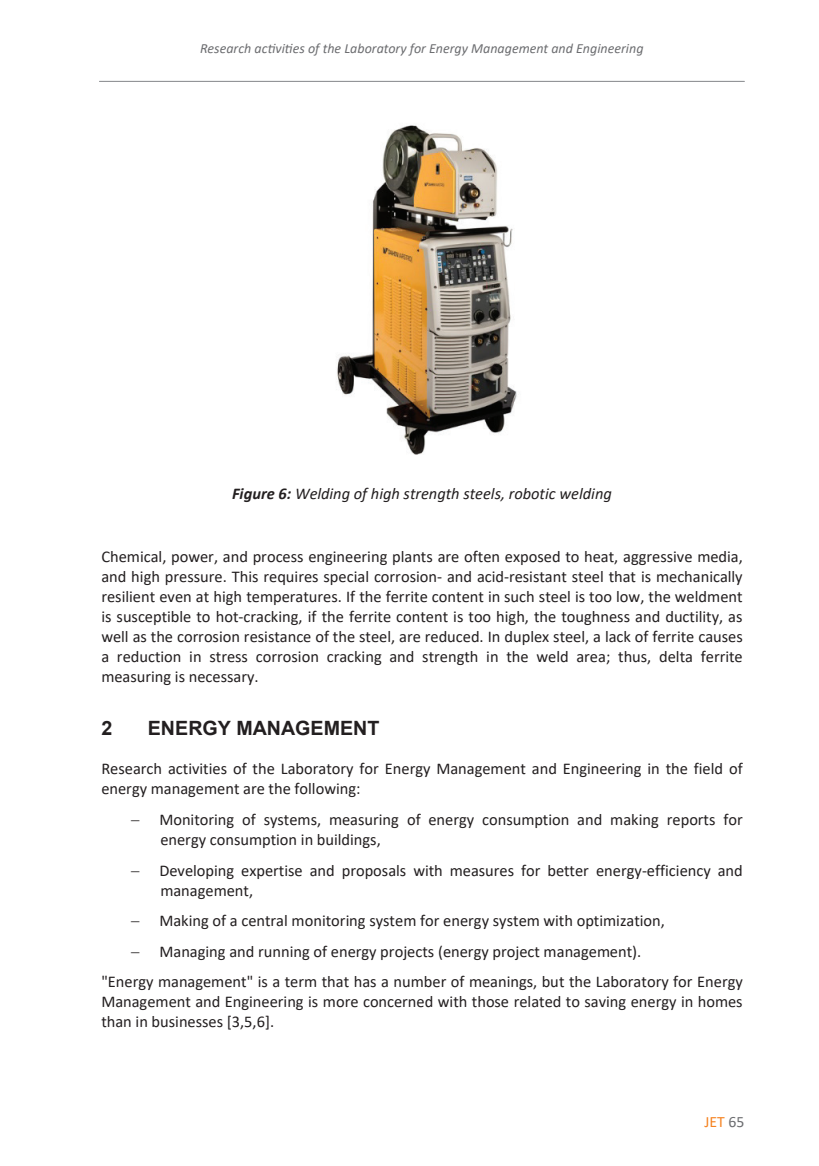
<style>
.page{position:relative;width:819px;height:1166px;background:#fff}
.page>*{position:absolute;margin:0;border:0;box-sizing:border-box;transform-origin:0 0}
.t1{font:700 19.6px "Arial";color:#231f20}
.t2{font:16.45px/19.9px "Calibri";color:#231f20}
.t3{font:italic 16.45px "Calibri";color:#231f20}
.t4{font:15.75px "Calibri";color:#f58220}
.t5{font:italic 14px "Calibri";color:#6c6d70}
.s1{font-weight:700}
.s2{color:#6c6d70}
</style>
<div class="page">
<hr style="left:99px;top:81px;width:645px;height:1px;background:#939598">
<img style="left:337px;top:125px;width:180px;height:330px">
<p class="t5" style="left:200px;top:39px;width:445px">Research activities of the Laboratory for Energy Management and Engineering</p>
<p class="t3" style="left:232px;top:482px;width:381px"><span class="s1">Figure 6:</span> Welding of high strength steels, robotic welding</p>
<p class="t2" style="left:101px;top:546px;width:643px;text-align:justify">Chemical, power, and process engineering plants are often exposed to heat, aggressive media, and high pressure. This requires special corrosion‐ and acid‐resistant steel that is mechanically resilient even at high temperatures. If the ferrite content in such steel is too low, the weldment is susceptible to hot‐cracking, if the ferrite content is too high, the toughness and ductility, as well as the corrosion resistance of the steel, are reduced. In duplex steel, a lack of ferrite causes a reduction in stress corrosion cracking and strength in the weld area; thus, delta ferrite measuring is necessary.</p>
<p class="t1" style="left:101px;top:714px;width:12px">2</p>
<p class="t1" style="left:148px;top:714px;width:233px">ENERGY MANAGEMENT</p>
<p class="t2" style="left:101px;top:758px;width:642px">Research activities of the Laboratory for Energy Management and Engineering in the field of energy management are the following:</p>
<p class="t2" style="left:159px;top:809px;width:585px">Monitoring of systems, measuring of energy consumption and making reports for energy consumption in buildings,</p>
<p class="t2" style="left:159px;top:860px;width:585px">Developing expertise and proposals with measures for better energy‐efficiency and management,</p>
<p class="t2" style="left:159px;top:910px;width:507px">Making of a central monitoring system for energy system with optimization,</p>
<p class="t2" style="left:159px;top:941px;width:483px">Managing and running of energy projects (energy project management).</p>
<p class="t2" style="left:101px;top:971px;width:643px">"Energy management" is a term that has a number of meanings, but the Laboratory for Energy</p>
<p class="t2" style="left:101px;top:991px;width:642px">Management and Engineering is more concerned with those related to saving energy in homes than in businesses [3,5,6].</p>
<p class="t4" style="left:704px;top:1111px;width:41px">JET <span class="s2">65</span></p>
</div>
